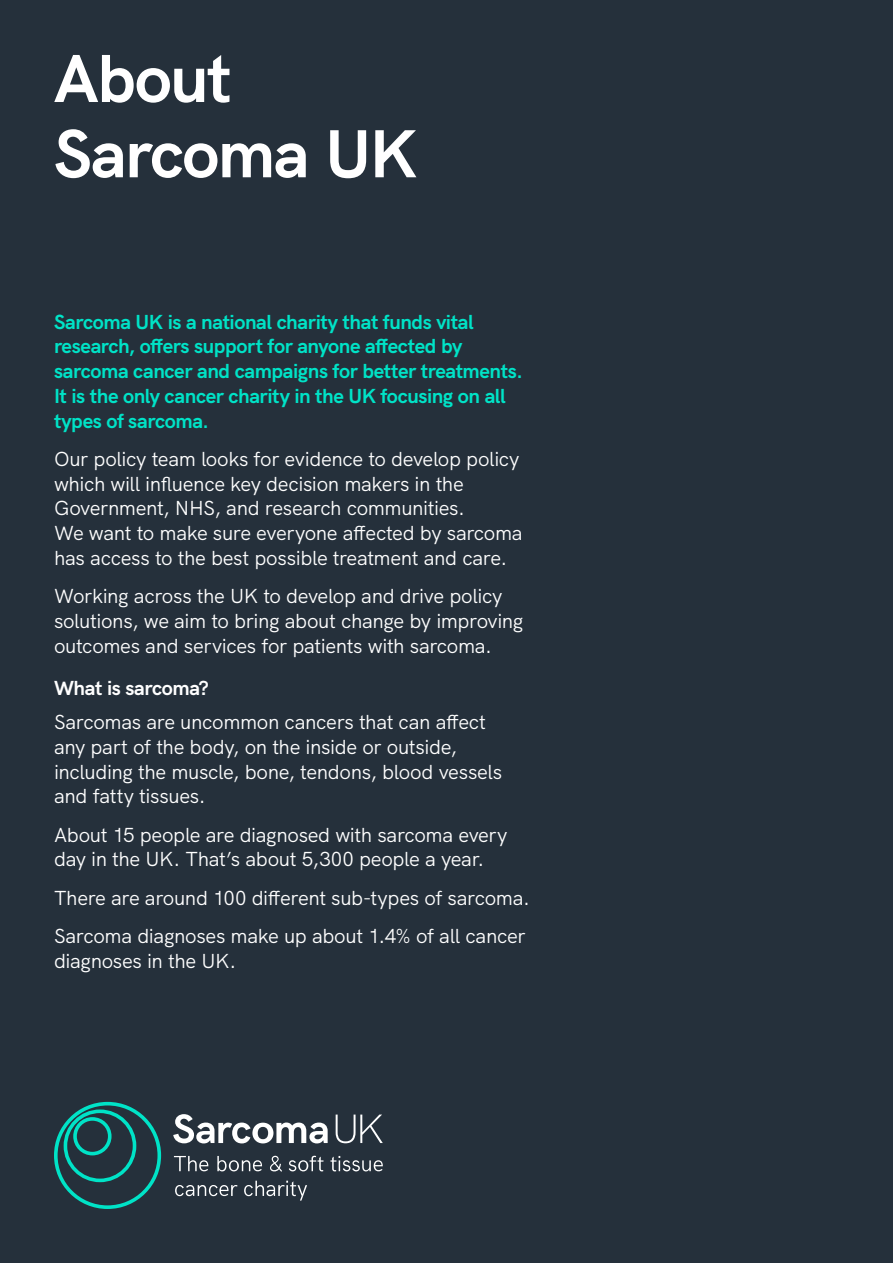
<style>
.page{position:relative;width:893px;height:1263px;background:#25303b}
.page>*{position:absolute;margin:0;border:0;box-sizing:border-box;transform-origin:0 0}
.t1{font:700 67.5px/75.3px "HK Grotesk";letter-spacing:-.02em;color:#fff}
.t2{font:20.25px/24.8px "HK Grotesk";letter-spacing:-.02em;color:#fff}
.t3{font:700 20.25px/24.8px "HK Grotesk";letter-spacing:-.02em;color:#00e3c7}
.t4{font:700 20.25px "HK Grotesk";letter-spacing:-.02em;color:#fff}
</style>
<div class="page">
<svg style="left:54px;top:1102px;width:107px;height:107px"></svg>
<svg style="left:174px;top:1156px;width:34px;height:15px"></svg>
<svg style="left:217px;top:1156px;width:45px;height:15px"></svg>
<svg style="left:270px;top:1156px;width:12px;height:16px"></svg>
<svg style="left:289px;top:1156px;width:34px;height:15px"></svg>
<svg style="left:330px;top:1156px;width:53px;height:15px"></svg>
<svg style="left:175px;top:1185px;width:63px;height:11px"></svg>
<svg style="left:244px;top:1181px;width:63px;height:19px"></svg>
<svg style="left:173px;top:1114px;width:155px;height:29px"></svg>
<svg style="left:336px;top:1114px;width:47px;height:29px"></svg>
<h1 class="t1" style="left:54px;top:35px;width:364px">About<br>Sarcoma UK</h1>
<p class="t3" style="left:54px;top:307px;width:470px">Sarcoma UK is a national charity that funds vital research, offers support for anyone affected by sarcoma cancer and campaigns for better treatments.<br>It is the only cancer charity in the UK focusing on all types of sarcoma.</p>
<p class="t2" style="left:54px;top:445px;width:470px">Our policy team looks for evidence to develop policy which will influence key decision makers in the Government, NHS, and research communities.<br>We want to make sure everyone affected by sarcoma has access to the best possible treatment and care.</p>
<p class="t2" style="left:54px;top:582px;width:471px">Working across the UK to develop and drive policy solutions, we aim to bring about change by improving outcomes and services for patients with sarcoma.</p>
<p class="t4" style="left:54px;top:672px;width:156px">What is sarcoma?</p>
<p class="t2" style="left:54px;top:708px;width:450px">Sarcomas are uncommon cancers that can affect any part of the body, on the inside or outside, including the muscle, bone, tendons, blood vessels and fatty tissues.</p>
<p class="t2" style="left:54px;top:820px;width:455px">About 15 people are diagnosed with sarcoma every day in the UK. That’s about 5,300 people a year.</p>
<p class="t2" style="left:54px;top:877px;width:477px;line-height:38.2px">There are around 100 different sub-types of sarcoma.<br>Sarcoma diagnoses make up about 1.4% of all cancer</p>
<p class="t2" style="left:54px;top:946px;width:184px">diagnoses in the UK.</p>
</div>
